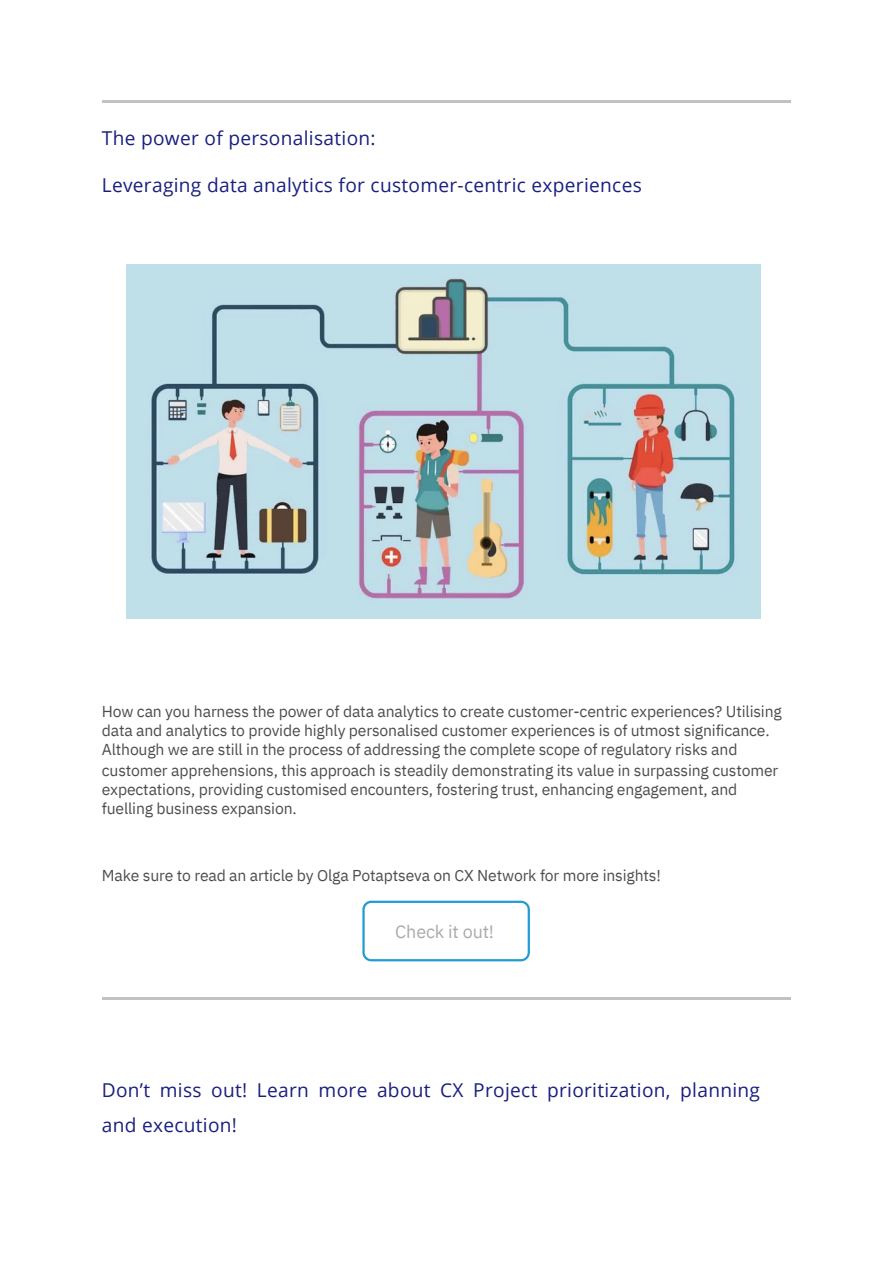
<style>
.page{position:relative;width:893px;height:1264px;background:#fff}
.page>*{position:absolute;margin:0;border:0;box-sizing:border-box;transform-origin:0 0}
.t1{font:19.05px/34.8px "Open Sans";letter-spacing:.015em;color:#191f7e}
.t2{font:18px "IBM Plex Sans";letter-spacing:-.01em;color:#ababab}
.t3{font:15.75px/19px "IBM Plex Sans";letter-spacing:-.01em;color:#4d4d4d}
</style>
<div class="page">
<hr style="left:103px;top:100px;width:687px;height:2px;background:#c5c1c1">
<svg style="left:362px;top:900px;width:168px;height:62px"></svg>
<hr style="left:103px;top:997px;width:687px;height:2px;background:#c5c1c1">
<img style="left:126px;top:264px;width:634px;height:354px">
<p class="t1" style="left:102px;top:120px;width:275px">The power of personalisation:</p>
<p class="t1" style="left:102px;top:168px;width:541px">Leveraging data analytics for customer-centric experiences</p>
<p class="t3" style="left:102px;top:701px;width:681px">How can you harness the power of data analytics to create customer-centric experiences? Utilising data and analytics to provide highly personalised customer experiences is of utmost significance.<br>Although we are still in the process of addressing the complete scope of regulatory risks and</p>
<p class="t3" style="left:102px;top:760px;width:678px">customer apprehensions, this approach is steadily demonstrating its value in surpassing customer</p>
<p class="t3" style="left:102px;top:779px;width:637px">expectations, providing customised encounters, fostering trust, enhancing engagement, and</p>
<p class="t3" style="left:102px;top:799px;width:196px">fuelling business expansion.</p>
<p class="t3" style="left:102px;top:865px;width:560px">Make sure to read an article by Olga Potaptseva on CX Network for more insights!</p>
<p class="t2" style="left:395px;top:919px;width:100px">Check it out!</p>
<p class="t1" style="left:102px;top:1072px;width:659px">Don’t miss out! Learn more about CX Project prioritization, planning and execution!</p>
</div>
